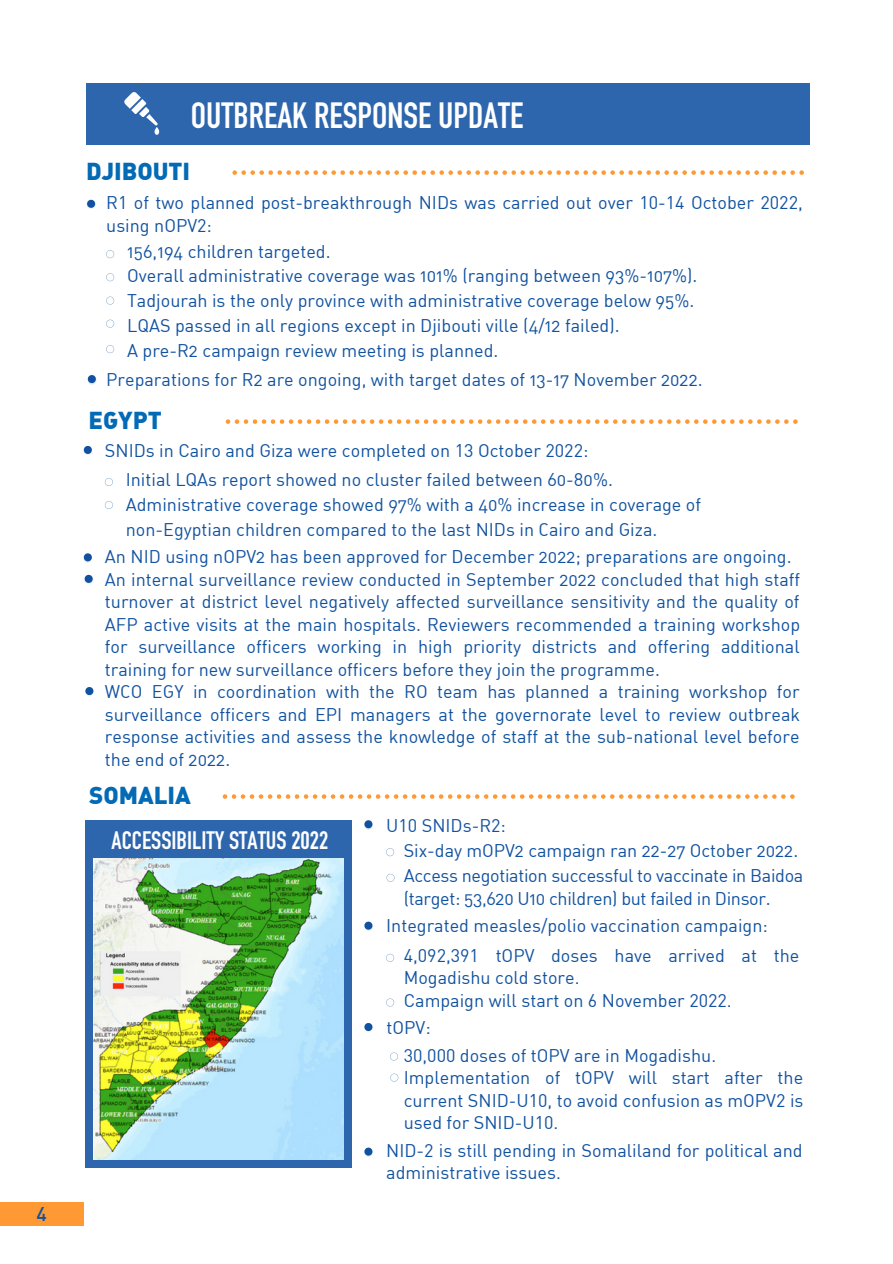
<style>
.page{position:relative;width:893px;height:1264px;background:#fff}
.page>*{position:absolute;margin:0;border:0;box-sizing:border-box;transform-origin:0 0}
.t1{font:36px "DIN Engschrift Std";color:#fff}
.t2{font:24.9px "DIN Engschrift Std";color:#fefeff}
.t3{font:24px "DIN Black Alternate";color:#036ab5}
.t4{font:500 19.5px "DIN";color:#1152a0}
.t5{font:18px/22.5px "DIN Regular Alternate";color:#1152a0}
.t6{font:18px/22.5px "DIN";color:#1152a0}
.t7{font:18px/22.5px "DIN Regular Alternate";letter-spacing:-.02em;color:#1152a0}
</style>
<div class="page">
<svg style="left:83px;top:553px;width:9px;height:10px"></svg>
<svg style="left:84px;top:574px;width:10px;height:10px"></svg>
<svg style="left:85px;top:687px;width:9px;height:9px"></svg>
<svg style="left:226px;top:419px;width:571px;height:5px"></svg>
<svg style="left:223px;top:794px;width:571px;height:4px"></svg>
<div style="left:0;top:1201px;width:83px;height:24px;background:#f93"></div>
<svg style="left:364px;top:820px;width:9px;height:10px"></svg>
<svg style="left:386px;top:848px;width:8px;height:8px"></svg>
<svg style="left:386px;top:873px;width:8px;height:8px"></svg>
<svg style="left:87px;top:375px;width:10px;height:10px"></svg>
<svg style="left:364px;top:921px;width:9px;height:10px"></svg>
<svg style="left:364px;top:1023px;width:9px;height:9px"></svg>
<svg style="left:364px;top:1147px;width:9px;height:10px"></svg>
<svg style="left:386px;top:953px;width:8px;height:8px"></svg>
<svg style="left:386px;top:998px;width:8px;height:8px"></svg>
<svg style="left:390px;top:1052px;width:8px;height:8px"></svg>
<svg style="left:390px;top:1073px;width:8px;height:8px"></svg>
<svg style="left:105px;top:478px;width:8px;height:8px"></svg>
<svg style="left:105px;top:501px;width:8px;height:8px"></svg>
<svg style="left:232px;top:170px;width:571px;height:5px"></svg>
<svg style="left:86px;top:199px;width:10px;height:10px"></svg>
<svg style="left:83px;top:445px;width:9px;height:10px"></svg>
<div style="left:87px;top:83px;width:722px;height:61px;background:#2d66ad"></div>
<svg style="left:124px;top:92px;width:35px;height:43px"></svg>
<svg style="left:106px;top:250px;width:8px;height:8px"></svg>
<svg style="left:106px;top:273px;width:8px;height:8px"></svg>
<svg style="left:106px;top:297px;width:8px;height:7px"></svg>
<svg style="left:106px;top:320px;width:8px;height:7px"></svg>
<svg style="left:106px;top:345px;width:8px;height:8px"></svg>
<div style="left:85px;top:820px;width:266px;height:347px;background:#2d66ad"></div>
<img style="left:93px;top:858px;width:250px;height:301px">
<p class="t4" style="left:37px;top:1201px;width:12px">4</p>
<h1 class="t1" style="left:191px;top:102px;width:334px">OUTBREAK RESPONSE UPDATE</h1>
<h3 class="t3" style="left:86px;top:160px;width:106px">DJIBOUTI</h3>
<p class="t6" style="left:106px;top:191px;width:698px">R1 of two planned post-breakthrough NIDs was carried out over 10-14 October 2022, using nOPV2:</p>
<p class="t5" style="left:127px;top:238px;width:571px;line-height:24.8px">156,194 children targeted.<br>Overall administrative coverage was 101% (ranging between 93%-107%).<br>Tadjourah is the only province with administrative coverage below 95%.<br>LQAS passed in all regions except in Djibouti ville (4/12 failed).<br>A pre-R2 campaign review meeting is planned.</p>
<p class="t5" style="left:106px;top:367px;width:598px">Preparations for R2 are ongoing, with target dates of 13-17 November 2022.</p>
<h3 class="t3" style="left:88px;top:409px;width:75px">EGYPT</h3>
<p class="t6" style="left:105px;top:439px;width:485px">SNIDs in Cairo and Giza were completed on 13 October 2022:</p>
<p class="t5" style="left:126px;top:467px;width:577px;line-height:24.8px">Initial LQAs report showed no cluster failed between 60-80%.<br>Administrative coverage showed 97% with a 40% increase in coverage of non-Egyptian children compared to the last NIDs in Cairo and Giza.</p>
<p class="t5" style="left:105px;top:545px;width:696px">An NID using nOPV2 has been approved for December 2022; preparations are ongoing.<br>An internal surveillance review conducted in September 2022 concluded that high staff turnover at district level negatively affected surveillance sensitivity and the quality of AFP active visits at the main hospitals. Reviewers recommended a training workshop for surveillance officers working in high priority districts and offering additional training for new surveillance officers before they join the programme.<br>WCO EGY in coordination with the RO team has planned a training workshop for surveillance officers and EPI managers at the governorate level to review outbreak response activities and assess the knowledge of staff at the sub-national level before the end of 2022.</p>
<h3 class="t3" style="left:89px;top:784px;width:103px">SOMALIA</h3>
<h2 class="t2" style="left:112px;top:831px;width:218px">ACCESSIBILITY STATUS 2022</h2>
<p class="t6" style="left:386px;top:813px;width:121px">U10 SNIDs-R2:</p>
<p class="t5" style="left:404px;top:838px;width:396px">Six-day mOPV2 campaign ran 22-27 October 2022.</p>
<p class="t7" style="left:404px;top:864px;width:401px">Access negotiation successful to vaccinate in Baidoa (target: 53,620 U10 children) but failed in Dinsor.</p>
<p class="t6" style="left:404px;top:910px;width:397px;line-height:29.7px;text-indent:-18px">Integrated measles/polio vaccination campaign:<br>4,092,391 tOPV doses have arrived at the</p>
<p class="t6" style="left:404px;top:966px;width:329px">Mogadishu cold store.<br>Campaign will start on 6 November 2022.</p>
<p class="t6" style="left:404px;top:1043px;width:401px">30,000 doses of tOPV are in Mogadishu.<br>Implementation of tOPV will start after the current SNID-U10, to avoid confusion as mOPV2 is used for SNID-U10.</p>
<p class="t6" style="left:386px;top:1016px;width:46px">tOPV:</p>
<p class="t6" style="left:386px;top:1138px;width:418px">NID-2 is still pending in Somaliland for political and administrative issues.</p>
</div>
